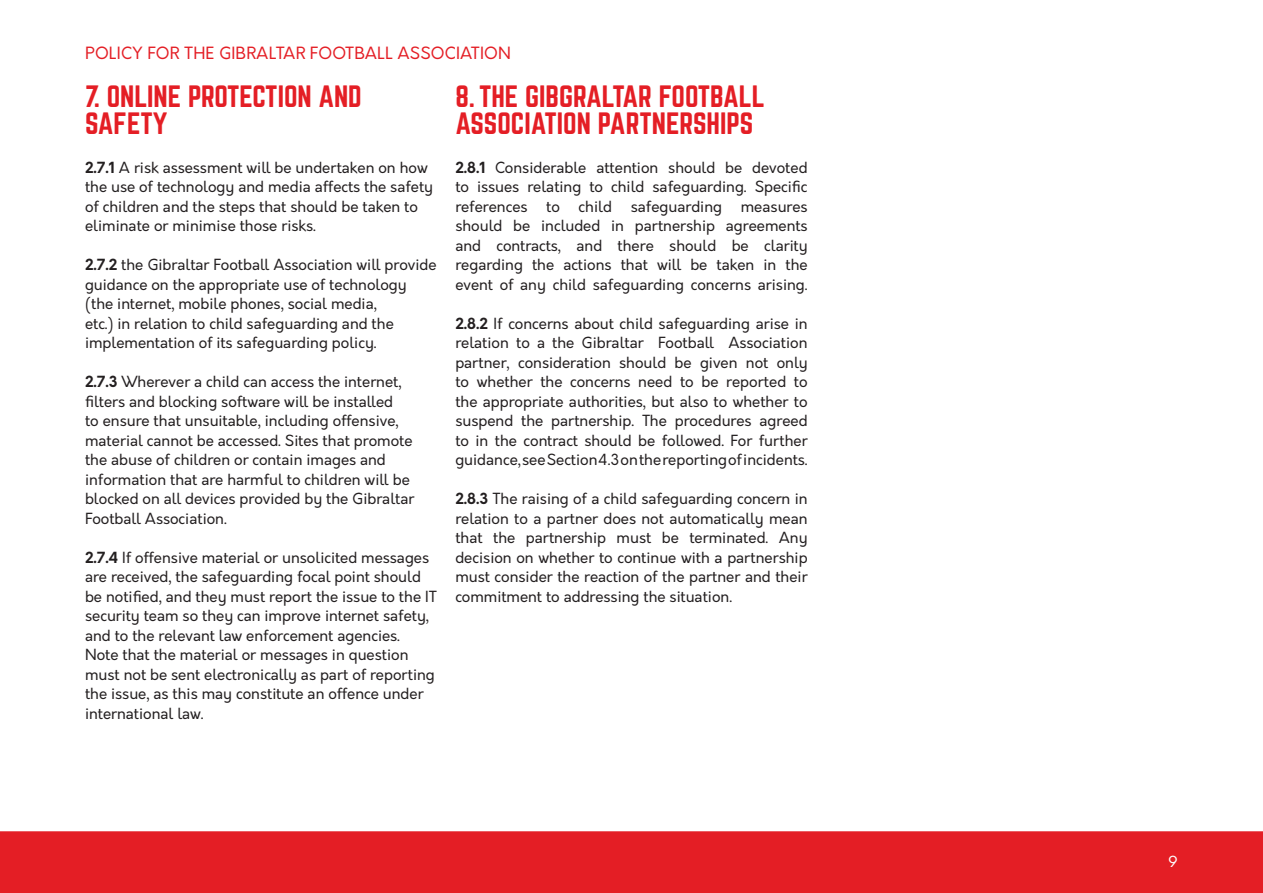
<style>
.page{position:relative;width:1263px;height:893px;background:#fff}
.page>*{position:absolute;margin:0;border:0;box-sizing:border-box;transform-origin:0 0}
.body_1{font:27px/27px "Norwester";color:#e41e25}
.t1{font:16.5px "Orkney";letter-spacing:.01em;color:#e41e25}
.body_1-2{font:15px/19.5px "Orkney";color:#231f20}
.t2{font:15px "Orkney";color:#fff}
.s1{font-weight:700}
</style>
<div class="page">
<div style="left:0;top:831px;width:1263px;height:62px;background:#e41e25"></div>
<p class="t1" style="left:85px;top:42px;width:427px">POLICY FOR THE GIBRALTAR FOOTBALL ASSOCIATION</p>
<p class="body_1" style="left:85px;top:83px;width:278px">7. ONLINE PROTECTION AND<br>SAFETY</p>
<p class="body_1-2" style="left:85px;top:158px;width:349px"><span class="s1">2.7.1</span> A risk assessment will be undertaken on how the use of technology and media affects the safety of children and the steps that should be taken to eliminate or minimise those risks.</p>
<p class="body_1-2" style="left:85px;top:255px;width:353px"><span class="s1">2.7.2</span> the Gibraltar Football Association will provide guidance on the appropriate use of technology (the internet, mobile phones, social media,<br>etc.) in relation to child safeguarding and the implementation of its safeguarding policy.</p>
<p class="body_1-2" style="left:85px;top:372px;width:331px"><span class="s1">2.7.3</span> Wherever a child can access the internet, filters and blocking software will be installed<br>to ensure that unsuitable, including offensive, material cannot be accessed. Sites that promote the abuse of children or contain images and information that are harmful to children will be blocked on all devices provided by the Gibraltar Football Association.</p>
<p class="body_1-2" style="left:85px;top:548px;width:353px"><span class="s1">2.7.4</span> If offensive material or unsolicited messages are received, the safeguarding focal point should be notified, and they must report the issue to the IT security team so they can improve internet safety, and to the relevant law enforcement agencies.<br>Note that the material or messages in question must not be sent electronically as part of reporting the issue, as this may constitute an offence under international law.</p>
<p class="body_1" style="left:455px;top:83px;width:311px">8. THE GIBGRALTAR FOOTBALL<br>ASSOCIATION PARTNERSHIPS</p>
<p class="body_1-2" style="left:455px;top:158px;width:354px;text-align:justify"><span class="s1">2.8.1</span> Considerable attention should be devoted to issues relating to child safeguarding. Specific references to child safeguarding measures should be included in partnership agreements and contracts, and there should be clarity regarding the actions that will be taken in the event of any child safeguarding concerns arising.</p>
<p class="body_1-2" style="left:455px;top:314px;width:354px;text-align:justify"><span class="s1">2.8.2</span> If concerns about child safeguarding arise in relation to a the Gibraltar Football Association partner, consideration should be given not only to whether the concerns need to be reported to the appropriate authorities, but also to whether to suspend the partnership. The procedures agreed to in the contract should be followed. For further guidance, see Section 4.3 on the reporting of incidents.</p>
<p class="body_1-2" style="left:455px;top:489px;width:354px;text-align:justify"><span class="s1">2.8.3</span> The raising of a child safeguarding concern in relation to a partner does not automatically mean that the partnership must be terminated. Any decision on whether to continue with a partnership must consider the reaction of the partner and their commitment to addressing the situation.</p>
<p class="t2" style="left:1168px;top:852px;width:11px">9</p>
</div>
